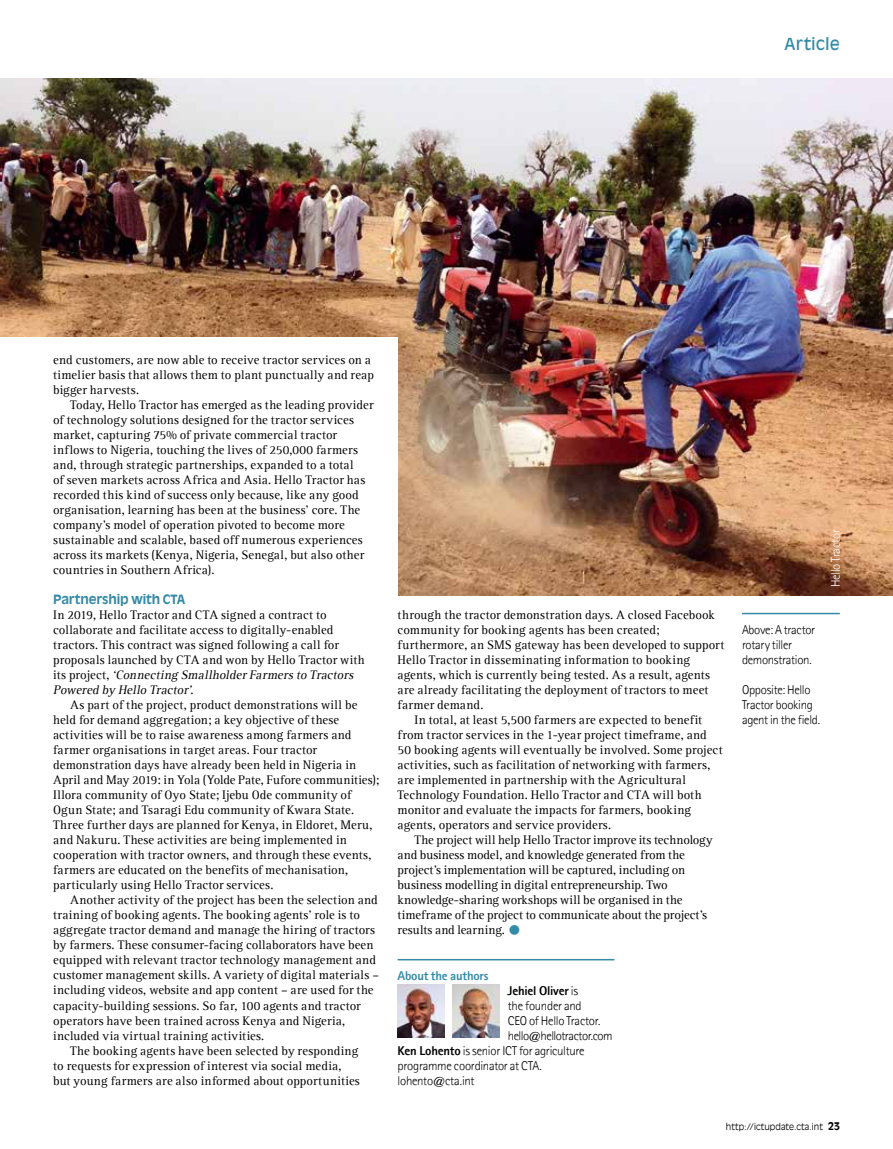
<style>
.page{position:relative;width:893px;height:1149px;background:#fff}
.page>*{position:absolute;margin:0;border:0;box-sizing:border-box;transform-origin:0 0}
.t1{font:16.5px "Antique Olive LT";letter-spacing:.01em;color:#338ba8}
.t2{font:12.75px/15px "Agfa Rotis Serif";letter-spacing:.01em;color:#000}
.t3{font:300 12.75px/15px "Agfa Rotis Sans Serif";letter-spacing:-.025em;color:#000}
.t4{font:12.75px "Agfa Rotis Serif";letter-spacing:-.01em;color:#000}
.t5{font:12.75px "Agfa Rotis Serif";letter-spacing:.03em;color:#000}
.t6{font:700 12.75px "Antique Olive LT";letter-spacing:-.01em;color:#338ba8}
.t7{font:800 12.75px "Agfa Rotis Sans Serif";letter-spacing:-.02em;color:#338ba8}
.t8{font:800 12.75px "Agfa Rotis Sans Serif";letter-spacing:-.015em;color:#000}
.t9{font:300 12.75px "Agfa Rotis Sans Serif";letter-spacing:-.02em;color:#fff}
.t10{font:300 9px "Antique Olive LT";letter-spacing:.005em;color:#000}
.s1{font-style:italic}
.s2{font-size:27px;color:#338ba8}
.s3{font-weight:300}
.s4{font-weight:800}
.s5{font-weight:700;font-size:10.5px}
</style>
<div class="page">
<img style="left:0;top:79px;width:893px;height:516px">
<div style="left:0;top:337px;width:398px;height:329px;background:#fff"></div>
<hr style="left:398px;top:958px;width:216px;height:2px;background:#338ba8">
<img style="left:398px;top:984px;width:46px;height:52px">
<img style="left:453px;top:984px;width:46px;height:52px">
<hr style="left:742px;top:612px;width:98px;height:2px;background:#338ba8">
<p class="t1" style="left:785px;top:34px;width:57px">Article</p>
<p class="t2" style="left:53px;top:352px;width:322px">end customers, are now able to receive tractor services on a timelier basis that allows them to plant punctually and reap bigger harvests.</p>
<p class="t2" style="left:53px;top:397px;width:322px;text-indent:17px">Today, Hello Tractor has emerged as the leading provider of technology solutions designed for the tractor services market, capturing 75% of private commercial tractor inflows to Nigeria, touching the lives of 250,000 farmers and, through strategic partnerships, expanded to a total<br>of seven markets across Africa and Asia. Hello Tractor has recorded this kind of success only because, like any good organisation, learning has been at the business’ core. The company’s model of operation pivoted to become more sustainable and scalable, based off numerous experiences across its markets (Kenya, Nigeria, Senegal, but also other countries in Southern Africa).</p>
<p class="t6" style="left:53px;top:591px;width:134px">Partnership with CTA</p>
<p class="t2" style="left:53px;top:607px;width:313px">In 2019, Hello Tractor and CTA signed a contract to collaborate and facilitate access to digitally-enabled tractors. This contract was signed following a call for proposals launched by CTA and won by Hello Tractor with i t s p r oj e c t , <span class="s1">‘Connecting SmallholderFarmersto Tractors Powered by Hello Tractor’</span>.</p>
<p class="t2" style="left:53px;top:697px;width:327px;text-indent:17px">As part of the project, product demonstrations will be held for demand aggregation; a key objective of these activities will be to raise awareness among farmers and farmer organisations in target areas. Four tractor demonstration days have already been held in Nigeria in April and May 2019: in Yola (Yolde Pate, Fufore communities); Illora community of Oyo State; Ijebu Ode community of Ogun State; and Tsaragi Edu community of Kwara State.<br>Three further days are planned for Kenya, in Eldoret, Meru, and Nakuru. These activities are being implemented in cooperation with tractor owners, and through these events, farmers are educated on the benefits of mechanisation, particularly using Hello Tractor services.</p>
<p class="t2" style="left:70px;top:892px;width:309px">Another activity of the project has been the selection and</p>
<p class="t2" style="left:53px;top:907px;width:308px">training of booking agents. The booking agents’ role is to</p>
<p class="t2" style="left:53px;top:922px;width:323px">aggregate tractor demand and manage the hiring of tractors</p>
<p class="t2" style="left:53px;top:937px;width:322px">by farmers. These consumer-facing collaborators have been</p>
<p class="t2" style="left:53px;top:952px;width:324px">equipped with relevant tractor technology management and</p>
<p class="t2" style="left:53px;top:967px;width:327px">customer management skills. A variety of digital materials –</p>
<p class="t2" style="left:53px;top:982px;width:322px">including videos, website and app content – are used for the</p>
<p class="t2" style="left:53px;top:997px;width:309px">capacity-building sessions. So far, 100 agents and tractor</p>
<p class="t2" style="left:53px;top:1012px;width:294px">operators have been trained across Kenya and Nigeria,</p>
<p class="t5" style="left:53px;top:1027px;width:213px">included via virtual training activities.</p>
<p class="t2" style="left:70px;top:1042px;width:290px">The booking agents have been selected by responding</p>
<p class="t2" style="left:53px;top:1057px;width:290px">to requests for expression of interest via social media,</p>
<p class="t2" style="left:53px;top:1072px;width:308px">but young farmers are also informed about opportunities</p>
<p class="t2" style="left:398px;top:607px;width:319px">through the tractor demonstration days. A closed Facebook</p>
<p class="t2" style="left:398px;top:622px;width:264px">community for booking agents has been created;</p>
<p class="t2" style="left:398px;top:637px;width:328px">furthermore, an SMS gateway has been developed to support</p>
<p class="t2" style="left:398px;top:652px;width:294px">Hello Tractor in disseminating information to booking</p>
<p class="t2" style="left:398px;top:667px;width:314px">agents, which is currently being tested. As a result, agents</p>
<p class="t2" style="left:398px;top:682px;width:312px">are already facilitating the deployment of tractors to meet</p>
<p class="t2" style="left:398px;top:697px;width:87px">farmer demand.</p>
<p class="t2" style="left:415px;top:712px;width:289px">In total, at least 5,500 farmers are expected to benefit</p>
<p class="t2" style="left:398px;top:727px;width:311px">from tractor services in the 1-year project timeframe, and</p>
<p class="t2" style="left:398px;top:742px;width:327px">50 booking agents will eventually be involved. Some project</p>
<p class="t2" style="left:398px;top:757px;width:314px">activities, such as facilitation of networking with farmers,</p>
<p class="t2" style="left:398px;top:772px;width:290px">are implemented in partnership with the Agricultural</p>
<p class="t2" style="left:398px;top:787px;width:305px">Technology Foundation. Hello Tractor and CTA will both</p>
<p class="t2" style="left:398px;top:802px;width:295px">monitor and evaluate the impacts for farmers, booking</p>
<p class="t2" style="left:398px;top:817px;width:215px">agents, operators and service providers.</p>
<p class="t4" style="left:415px;top:832px;width:300px">The project will help Hello Tractor improve its technology</p>
<p class="t4" style="left:398px;top:847px;width:289px">and business model, and knowledge generated from the</p>
<p class="t2" style="left:398px;top:862px;width:289px">project’s implementation will be captured, including on</p>
<p class="t2" style="left:398px;top:877px;width:272px">business modelling in digital entrepreneurship. Two</p>
<p class="t2" style="left:398px;top:892px;width:286px">knowledge-sharing workshops will be organised in the</p>
<p class="t4" style="left:398px;top:907px;width:311px">timeframe of the project to communicate about the project’s</p>
<p class="t2" style="left:398px;top:922px;width:126px">results and learning. <span class="s2">•</span></p>
<p class="t7" style="left:398px;top:966px;width:93px">About the authors</p>
<p class="t8" style="left:507px;top:981px;width:72px">Jehiel Oliver <span class="s3">is</span></p>
<p class="t3" style="left:508px;top:997px;width:75px">the founder and</p>
<p class="t3" style="left:508px;top:1012px;width:94px">CEO of Hello Tractor.</p>
<p class="t3" style="left:508px;top:1027px;width:106px">hello@hellotractor.com</p>
<p class="t3" style="left:398px;top:1042px;width:189px"><span class="s4">Ken Lohento</span> is senior ICT for agriculture</p>
<p class="t3" style="left:398px;top:1057px;width:146px">programme coordinator at CTA.</p>
<p class="t3" style="left:398px;top:1072px;width:78px">lohento@cta.int</p>
<p class="t9" style="left:828px;top:587px;width:59px;rotate:-90deg">Hello Tractor</p>
<p class="t3" style="left:742px;top:622px;width:75px">Above: A tractor rotary tiller demonstration.</p>
<p class="t3" style="left:742px;top:682px;width:80px">Opposite: Hello<br>Tractor booking agent in the field.</p>
<p class="t10" style="left:726px;top:1120px;width:115px">http://ictupdate.cta.int <span class="s5">23</span></p>
</div>
